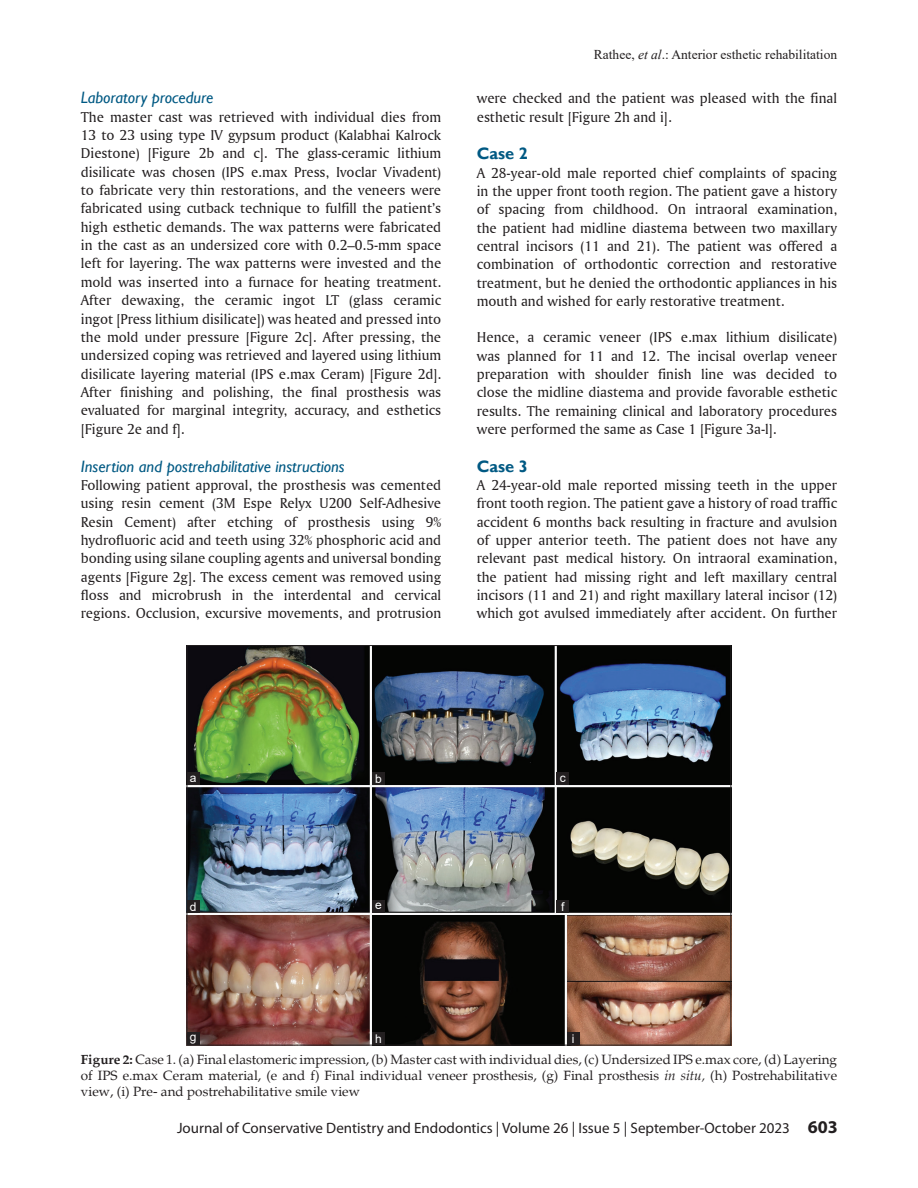
<style>
.page{position:relative;width:918px;height:1188px;background:#fff}
.page>*{position:absolute;margin:0;border:0;box-sizing:border-box;transform-origin:0 0}
.t1{font:italic 16.5px "Gill Sans";color:#005983}
.t2{font:700 16.5px "Gill Sans";color:#005983}
.TX{font:15px/18.3px "Amerigo BT Roman A";color:#231f20;text-align:justify}
.R_FOLIO{font:15px "Myriad";color:#231f20}
.FGC{font:13.5px/16.2px "Palatino";color:#231f20;text-align:justify}
.t3{font:13.5px "Times New Roman";color:#231f20}
.LABEL{font:12px "Arial";color:#fff}
.s1{font-style:italic}
.s2{font-weight:700}
.s3{font-family:"Myriad Pro";font-weight:700;font-size:18px}
</style>
<div class="page">
<img style="left:189px;top:647px;width:540px;height:396px">
<div style="left:187px;top:900px;width:13px;height:13px;background:#231f20"></div>
<div style="left:372px;top:1033px;width:13px;height:12px;background:#231f20"></div>
<div style="left:556px;top:772px;width:13px;height:13px;background:#231f20"></div>
<div style="left:187px;top:1033px;width:13px;height:12px;background:#231f20"></div>
<div style="left:372px;top:772px;width:13px;height:13px;background:#231f20"></div>
<div style="left:556px;top:900px;width:13px;height:13px;background:#231f20"></div>
<div style="left:187px;top:772px;width:13px;height:13px;background:#231f20"></div>
<div style="left:372px;top:900px;width:13px;height:13px;background:#231f20"></div>
<div style="left:567px;top:1033px;width:12px;height:12px;background:#231f20"></div>
<h3 class="t1" style="left:81px;top:88px;width:134px">Laboratory procedure</h3>
<p class="TX" style="left:81px;top:107px;width:362px">The master cast was retrieved with individual dies from 13 to 23 using type IV gypsum product (Kalabhai Kalrock Diestone) [Figure 2b and c]. The glass‑ceramic lithium disilicate was chosen (IPS e.max Press, Ivoclar Vivadent) to fabricate very thin restorations, and the veneers were fabricated using cutback technique to fulfill the patient’s high esthetic demands. The wax patterns were fabricated in the cast as an undersized core with 0.2–0.5‑mm space left for layering. The wax patterns were invested and the mold was inserted into a furnace for heating treatment.<br>After dewaxing, the ceramic ingot LT (glass ceramic ingot [Press lithium disilicate]) was heated and pressed into the mold under pressure [Figure 2c]. After pressing, the undersized coping was retrieved and layered using lithium disilicate layering material (IPS e.max Ceram) [Figure 2d].<br>After finishing and polishing, the final prosthesis was evaluated for marginal integrity, accuracy, and esthetics [Figure 2e and f].</p>
<h3 class="t1" style="left:81px;top:456px;width:265px">Insertion and postrehabilitative instructions</h3>
<p class="TX" style="left:81px;top:475px;width:362px">Following patient approval, the prosthesis was cemented using resin cement (3M Espe Relyx U200 Self‑Adhesive Resin Cement) after etching of prosthesis using 9% hydrofluoric acid and teeth using 32% phosphoric acid and bonding using silane coupling agents and universal bonding agents [Figure 2g]. The excess cement was removed using floss and microbrush in the interdental and cervical regions. Occlusion, excursive movements, and protrusion</p>
<p class="t3" style="left:594px;top:45px;width:245px">Rathee, <span class="s1">et al</span>.: Anterior esthetic rehabilitation</p>
<p class="TX" style="left:477px;top:89px;width:362px">were checked and the patient was pleased with the final esthetic result [Figure 2h and i].</p>
<h2 class="t2" style="left:477px;top:144px;width:53px">Case 2</h2>
<p class="TX" style="left:477px;top:163px;width:362px">A 28‑year‑old male reported chief complaints of spacing in the upper front tooth region. The patient gave a history of spacing from childhood. On intraoral examination, the patient had midline diastema between two maxillary central incisors (11 and 21). The patient was offered a combination of orthodontic correction and restorative treatment, but he denied the orthodontic appliances in his mouth and wished for early restorative treatment.</p>
<p class="TX" style="left:477px;top:328px;width:362px">Hence, a ceramic veneer (IPS e.max lithium disilicate) was planned for 11 and 12. The incisal overlap veneer preparation with shoulder finish line was decided to close the midline diastema and provide favorable esthetic results. The remaining clinical and laboratory procedures were performed the same as Case 1 [Figure 3a‑l].</p>
<h2 class="t2" style="left:477px;top:456px;width:53px">Case 3</h2>
<p class="TX" style="left:477px;top:476px;width:362px">A 24‑year‑old male reported missing teeth in the upper front tooth region. The patient gave a history of road traffic accident 6 months back resulting in fracture and avulsion of upper anterior teeth. The patient does not have any relevant past medical history. On intraoral examination, the patient had missing right and left maxillary central incisors (11 and 21) and right maxillary lateral incisor (12) which got avulsed immediately after accident. On further</p>
<p class="LABEL" style="left:190px;top:770px;width:8px">a</p>
<p class="LABEL" style="left:375px;top:771px;width:8px">b</p>
<p class="LABEL" style="left:560px;top:769px;width:7px">c</p>
<p class="LABEL" style="left:190px;top:898px;width:8px">d</p>
<p class="LABEL" style="left:375px;top:897px;width:8px">e</p>
<p class="LABEL" style="left:561px;top:898px;width:5px">f</p>
<p class="LABEL" style="left:190px;top:1029px;width:8px">g</p>
<p class="LABEL" style="left:375px;top:1031px;width:8px">h</p>
<p class="LABEL" style="left:572px;top:1031px;width:4px">i</p>
<p class="FGC" style="left:81px;top:1051px;width:758px"><span class="s2">Figure 2:</span> Case 1. (a) Final elastomeric impression, (b) Master cast with individual dies, (c) Undersized IPS e.max core, (d) Layering of IPS e.max Ceram material, (e and f) Final individual veneer prosthesis, (g) Final prosthesis <span class="s1">in situ,</span> (h) Postrehabilitative view, (i) Pre‑ and postrehabilitative smile view</p>
<p class="R_FOLIO" style="left:177px;top:1120px;width:662px">Journal of Conservative Dentistry and Endodontics | Volume 26 | Issue 5 | September-October 2023 <span class="s3">603</span></p>
</div>
